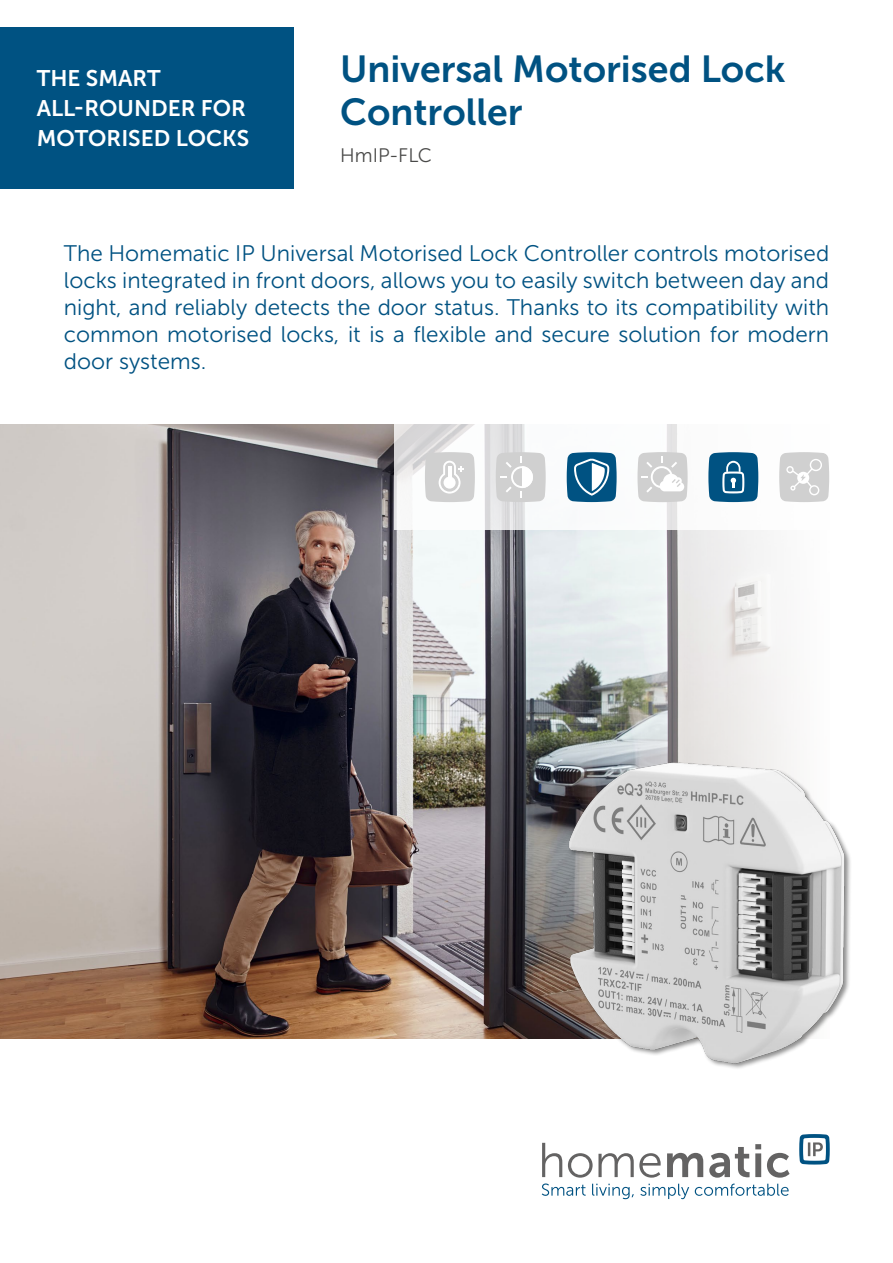
<style>
.page{position:relative;width:893px;height:1263px;background:#fff}
.page>*{position:absolute;margin:0;border:0;box-sizing:border-box;transform-origin:0 0}
.Headline{font:37.5px/43.5px "Museo Sans 700";color:#005282}
.Fließtext_Deckblatt{font:22.5px/27px "Museo Sans 300";color:#005282;text-align:justify}
.Kastentext{font:22.5px "Museo Sans 700";color:#fff}
.Subheadline{font:19.5px "Museo Sans 300";color:#4a4a49}
</style>
<div class="page">
<div style="left:0;top:27px;width:294px;height:162px;background:#005282"></div>
<img style="left:0;top:424px;width:791px;height:614px">
<svg style="left:394px;top:424px;width:436px;height:106px"></svg>
<svg style="left:425px;top:452px;width:50px;height:50px;background:#d7d7d7"></svg>
<svg style="left:567px;top:452px;width:50px;height:50px"></svg>
<svg style="left:708px;top:452px;width:50px;height:50px;background:#256b94"></svg>
<svg style="left:496px;top:452px;width:50px;height:50px;background:#d7d7d7"></svg>
<svg style="left:638px;top:452px;width:49px;height:50px"></svg>
<svg style="left:779px;top:452px;width:50px;height:50px;background:#d7d7d7"></svg>
<svg style="left:799px;top:1134px;width:31px;height:30px"></svg>
<svg style="left:542px;top:1143px;width:247px;height:56px"></svg>
<img style="left:552px;top:758px;width:299px;height:310px">
<p class="Kastentext" style="left:37px;top:66px;width:126px">THE SMART</p>
<p class="Kastentext" style="left:37px;top:96px;width:211px">ALL-ROUNDER FOR</p>
<p class="Kastentext" style="left:37px;top:126px;width:214px">MOTORISED LOCKS</p>
<p class="Headline" style="left:340px;top:47px;width:447px">Universal Motorised Lock<br>Controller</p>
<p class="Subheadline" style="left:340px;top:145px;width:93px">HmIP-FLC</p>
<p class="Fließtext_Deckblatt" style="left:64px;top:240px;width:767px">The Homematic IP Universal Motorised Lock Controller controls motorised locks integrated in front doors, allows you to easily switch between day and night, and reliably detects the door status. Thanks to its compatibility with common motorised locks, it is a flexible and secure solution for modern door systems.</p>
</div>
